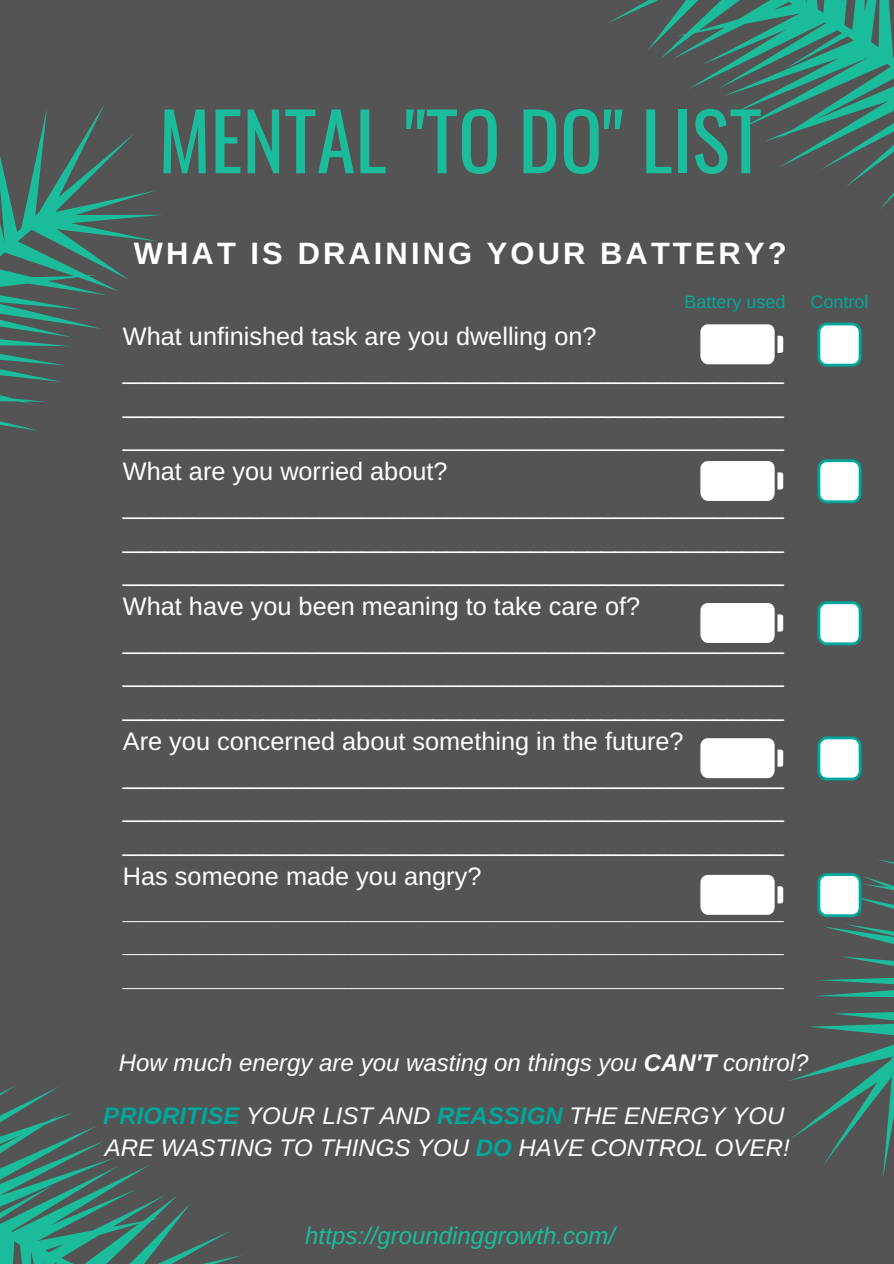
<style>
.page{position:relative;width:894px;height:1264px;background:#fff}
.page>*{position:absolute;margin:0;border:0;box-sizing:border-box;transform-origin:0 0}
.t1{font:78.6px "Oswald";color:#1bbc9b}
.t2{font:700 30.9px "Arimo";letter-spacing:.1em;color:#fff}
.t3{font:25.35px/33.8px "Arimo";color:#fff}
.t4{font:700 25.35px/33.8px "Arimo";color:#fff;text-align:justify}
.t5{font:italic 24px/32.7px "Arimo";color:#fff}
.t6{font:italic 24px "Arimo";color:#1bbc9b}
.t7{font:18px "Arimo";color:#00a79d}
.s1{font-weight:700}
.s2{font-weight:700;color:#00a79d}
</style>
<div class="page">
<div style="left:0;top:0;width:893px;height:1263px;background:#545454"></div>
<svg style="left:608px;top:0;width:285px;height:209px"></svg>
<svg style="left:0;top:1085px;width:242px;height:178px"></svg>
<svg style="left:0;top:104px;width:162px;height:327px"></svg>
<svg style="left:705px;top:859px;width:188px;height:318px"></svg>
<svg style="left:700px;top:324px;width:83px;height:40px"></svg>
<svg style="left:700px;top:461px;width:83px;height:40px"></svg>
<svg style="left:700px;top:603px;width:83px;height:40px"></svg>
<svg style="left:700px;top:738px;width:83px;height:40px"></svg>
<svg style="left:700px;top:874px;width:83px;height:40px"></svg>
<svg style="left:817px;top:322px;width:44px;height:44px"></svg>
<svg style="left:817px;top:459px;width:44px;height:44px"></svg>
<svg style="left:817px;top:601px;width:44px;height:44px"></svg>
<svg style="left:817px;top:736px;width:44px;height:44px"></svg>
<svg style="left:817px;top:873px;width:44px;height:44px"></svg>
<h1 class="t1" style="left:159px;top:79px;width:604px">MENTAL "TO DO" LIST</h1>
<p class="t2" style="left:134px;top:236px;width:654px">WHAT IS DRAINING YOUR BATTERY?</p>
<p class="t7" style="left:684px;top:291px;width:103px">Battery used</p>
<p class="t7" style="left:810px;top:291px;width:60px">Control</p>
<p class="t3" style="left:123px;top:319px;width:662px">What unfinished task are you dwelling on? _______________________________________________ _______________________________________________ _______________________________________________ What are you worried about? _______________________________________________ _______________________________________________ _______________________________________________ What have you been meaning to take care of? _______________________________________________ _______________________________________________ _______________________________________________ Are you concerned about something in the future? _______________________________________________ _______________________________________________ _______________________________________________ Has someone made you angry?</p>
<p class="t4" style="left:123px;top:892px;width:662px">_______________________________________________ _______________________________________________ _______________________________________________</p>
<p class="t5" style="left:119px;top:1046px;width:691px">How much energy are you wasting on things you <span class="s1">CAN'T</span> control?</p>
<p class="t5" style="left:103px;top:1099px;width:687px"><span class="s2">PRIORITISE</span> YOUR LIST AND <span class="s2">REASSIGN</span> THE ENERGY YOU<br>ARE WASTING TO THINGS YOU <span class="s2">DO</span> HAVE CONTROL OVER!</p>
<p class="t6" style="left:305px;top:1222px;width:311px">https://groundinggrowth.com/</p>
</div>
